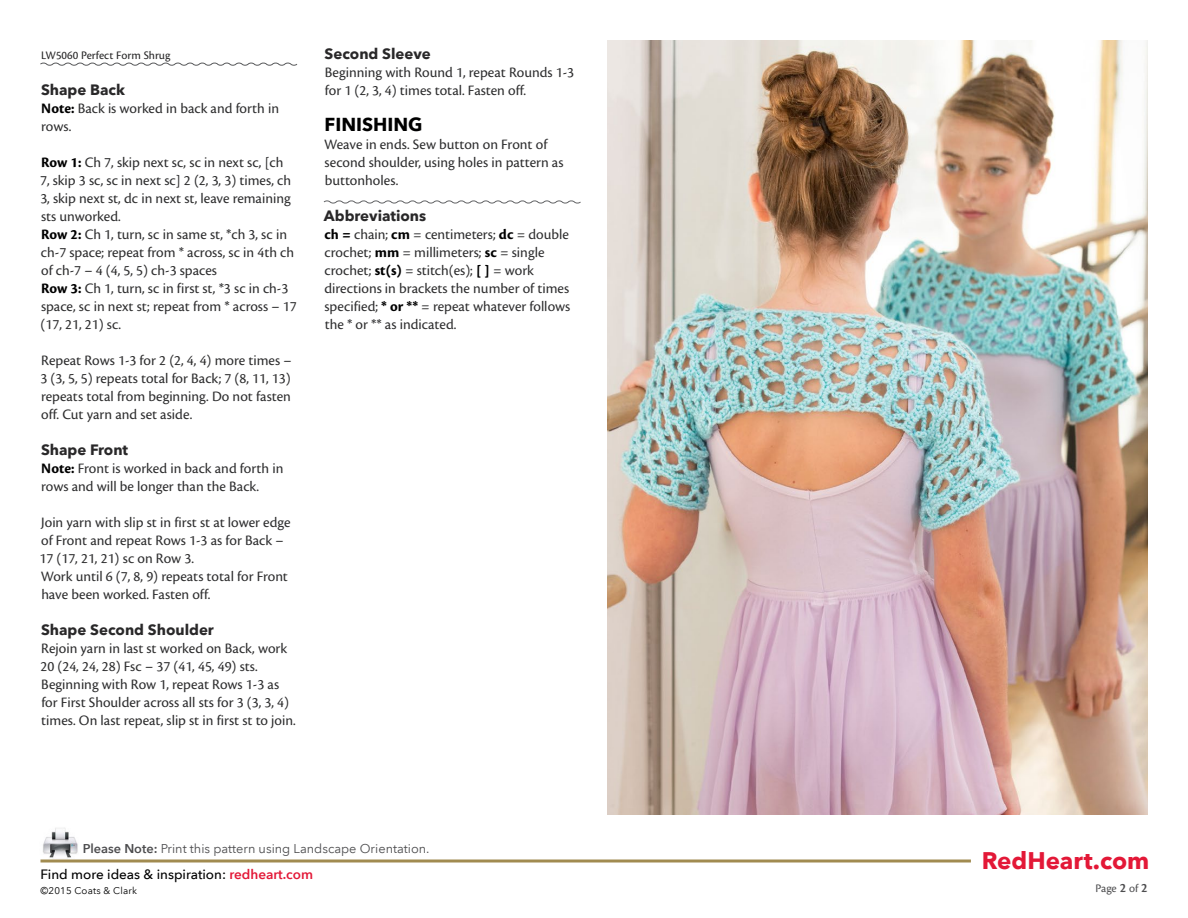
<style>
.page{position:relative;width:1188px;height:918px;background:#fff}
.page>*{position:absolute;margin:0;border:0;box-sizing:border-box;transform-origin:0 0}
.t1{font:700 24px "Avenir Next LT Pro";color:#e31837}
.t2{font:700 18.75px "Avenir Next LT Pro";color:#000}
.t3{font:15px/18px "Cronos Pro";color:#2e2e2f}
.t4{font:700 15px "Avenir Next LT Pro";color:#292829}
.t5{font:500 13.5px "Avenir Next LT Pro";color:#000}
.t6{font:12.75px "Avenir Next LT Pro";color:#4d4d4f}
.t7{font:12px "Cronos Pro Capt";color:#292829}
.t8{font:12px "Cronos Pro";color:#4d4d4f}
.t9{font:9.75px "Avenir Next LT Pro";letter-spacing:.02em;color:#000}
.s1{font-weight:700;color:#000}
.s2{font-weight:600}
.s3{font-weight:600;color:#e31837}
.s4{font-family:"Cronos Pro Semibold Subh";font-size:13.5px}
</style>
<div class="page">
<hr style="left:40px;top:860px;width:931px;height:2px;background:#a18b50">
<img style="left:43px;top:828px;width:35px;height:31px">
<svg style="left:40px;top:62px;width:258px;height:4px"></svg>
<svg style="left:323px;top:200px;width:258px;height:4px"></svg>
<img style="left:608px;top:40px;width:540px;height:774px">
<p class="t7" style="left:41px;top:48px;width:131px">LW5060 Perfect Form Shrug</p>
<p class="t4" style="left:41px;top:80px;width:86px">Shape Back</p>
<p class="t3" style="left:41px;top:99px;width:240px"><span class="s1">Note:</span> Back is worked in back and forth in rows.</p>
<p class="t3" style="left:40px;top:153px;width:258px"><span class="s1">Row 1:</span> Ch 7, skip next sc, sc in next sc, [ch<br>7, skip 3 sc, sc in next sc] 2 (2, 3, 3) times, ch 3, skip next st, dc in next st, leave remaining sts unworked.<br><span class="s1">Row 2:</span> Ch 1, turn, sc in same st, *ch 3, sc in ch-7 space; repeat from * across, sc in 4th ch of ch-7 – 4 (4, 5, 5) ch-3 spaces<br><span class="s1">Row 3:</span> Ch 1, turn, sc in first st, *3 sc in ch-3 space, sc in next st; repeat from * across – 17 (17, 21, 21) sc.</p>
<p class="t3" style="left:40px;top:351px;width:253px;text-align:justify">Repeat Rows 1-3 for 2 (2, 4, 4) more times – 3 (3, 5, 5) repeats total for Back; 7 (8, 11, 13) repeats total from beginning. Do not fasten off. Cut yarn and set aside.</p>
<p class="t4" style="left:41px;top:440px;width:88px">Shape Front</p>
<p class="t3" style="left:41px;top:459px;width:244px"><span class="s1">Note:</span> Front is worked in back and forth in rows and will be longer than the Back.</p>
<p class="t3" style="left:39px;top:513px;width:253px">Join yarn with slip st in first st at lower edge of Front and repeat Rows 1-3 as for Back – 17 (17, 21, 21) sc on Row 3.<br>Work until 6 (7, 8, 9) repeats total for Front have been worked. Fasten off.</p>
<p class="t4" style="left:41px;top:620px;width:174px">Shape Second Shoulder</p>
<p class="t3" style="left:40px;top:639px;width:257px">Rejoin yarn in last st worked on Back, work 20 (24, 24, 28) Fsc – 37 (41, 45, 49) sts.<br>Beginning with Row 1, repeat Rows 1-3 as for First Shoulder across all sts for 3 (3, 3, 4) times. On last repeat, slip st in first st to join.</p>
<p class="t4" style="left:325px;top:44px;width:108px">Second Sleeve</p>
<p class="t3" style="left:325px;top:63px;width:251px">Beginning with Round 1, repeat Rounds 1-3 for 1 (2, 3, 4) times total. Fasten off.</p>
<p class="t2" style="left:325px;top:112px;width:100px">FINISHING</p>
<p class="t3" style="left:324px;top:135px;width:241px">Weave in ends. Sew button on Front of second shoulder, using holes in pattern as buttonholes.</p>
<p class="t4" style="left:324px;top:206px;width:104px">Abbreviations</p>
<p class="t3" style="left:324px;top:225px;width:247px"><span class="s1">ch =</span> chain; <span class="s1">cm</span> = centimeters; <span class="s1">dc</span> = double crochet; <span class="s1">mm</span> = millimeters; <span class="s1">sc</span> = single crochet; <span class="s1">st(s)</span> = stitch(es); <span class="s1">[ ]</span> = work directions in brackets the number of times specified; <span class="s1">* or **</span> = repeat whatever follows the * or ** as indicated.</p>
<p class="t6" style="left:83px;top:841px;width:348px"><span class="s2">Please Note:</span> Print this pattern using Landscape Orientation.</p>
<p class="t9" style="left:40px;top:885px;width:98px">©2015 Coats &amp; Clark</p>
<p class="t5" style="left:40px;top:866px;width:274px">Find more ideas &amp; inspiration: <span class="s3">redheart.com</span></p>
<h1 class="t1" style="left:982px;top:846px;width:169px">RedHeart.com</h1>
<p class="t8" style="left:1095px;top:881px;width:54px">Page <span class="s4">2</span> of <span class="s4">2</span></p>
</div>
